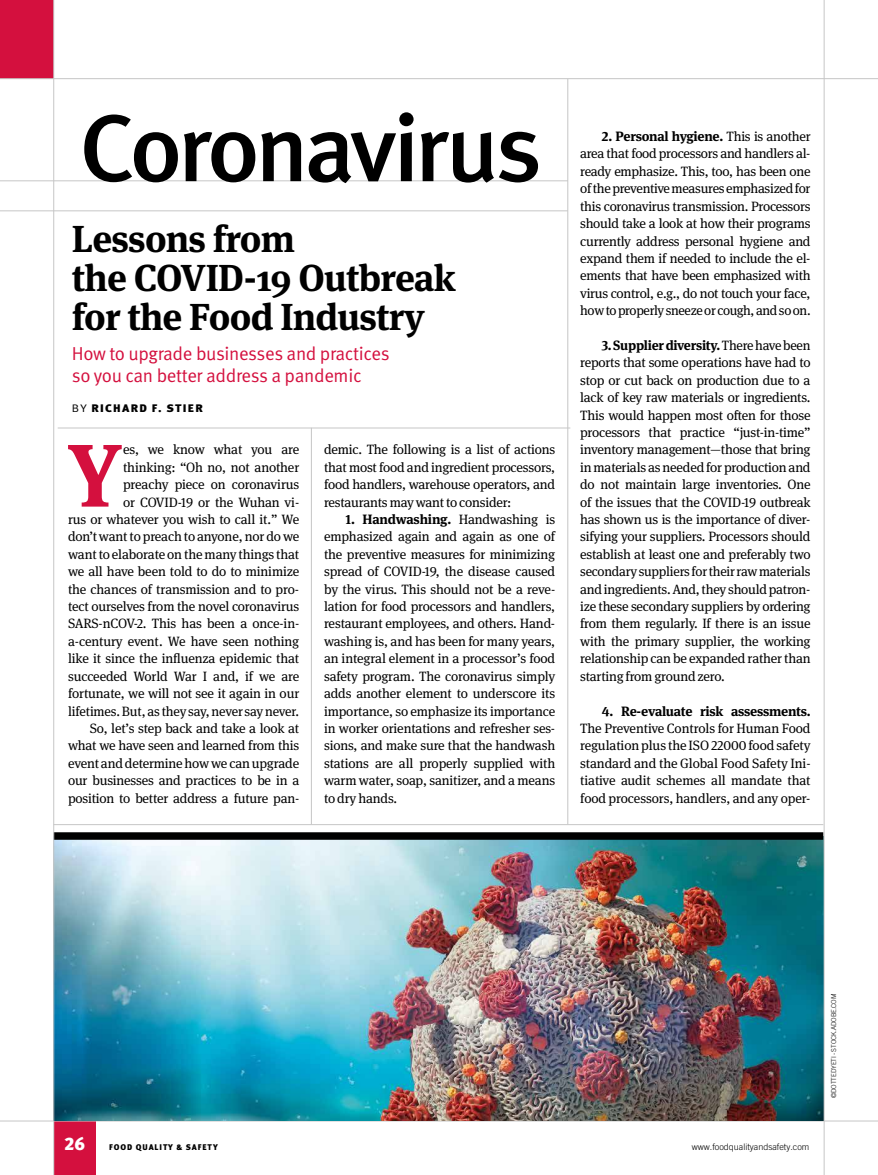
<style>
.page{position:relative;width:878px;height:1175px;background:#fff}
.page>*{position:absolute;margin:0;border:0;box-sizing:border-box;transform-origin:0 0}
.t1{font:500 94.5px "Meta OT";letter-spacing:-.055em;color:#000;scale:1.04 1}
.t2{font:700 88.65px "Meta Serif OT";color:#d4103e}
.t3{font:700 37.5px/39px "Meta Serif OT";letter-spacing:-.02em;color:#000}
.t4{font:18.75px/21.8px "Meta OT Norm";letter-spacing:-.02em;color:#d4103e}
.t5{font:900 18px "Meta OT";color:#fff}
.t6{font:13.5px/17.4px "Meta Serif OT";letter-spacing:-.01em;color:#000;text-align:justify}
.t7{font:700 13.5px "Meta Serif OT";letter-spacing:-.02em;color:#000}
.t8{font:900 10.95px "Meta OT";letter-spacing:.11em;color:#000;scale:1.1 1}
.t9{font:300 9px "Trade Gothic LT Com";color:#000}
.t10{font:900 8.25px "Meta OT";letter-spacing:.11em;color:#000}
.t11{font:300 6.75px "Trade Gothic LT Com";letter-spacing:-.015em;color:#000}
.s1{font-family:"Meta OT Norm";font-weight:400}
.s2{font-weight:700}
</style>
<div class="page">
<div style="left:54px;top:1121px;width:41px;height:53px;background:#d4103e"></div>
<hr style="left:0;top:1120px;width:878px;height:1px;background:#c6c6c6">
<img style="left:54px;top:839px;width:769px;height:281px">
<hr style="left:53px;top:824px;width:770px;height:1px;background:#c6c6c6">
<div style="left:54px;top:832px;width:769px;height:7px;background:#000"></div>
<hr style="left:0;top:180px;width:568px;height:1px;background:#c6c6c6">
<hr style="left:0;top:210px;width:567px;height:1px;background:#c6c6c6">
<div style="left:0;top:0;width:54px;height:79px;background:#d4103e"></div>
<hr style="left:58px;top:428px;width:512px;height:1px;background:#c6c6c6">
<hr style="left:311px;top:428px;width:1px;height:396px;background:#c6c6c6">
<hr style="left:567px;top:79px;width:1px;height:745px;background:#c6c6c6">
<hr style="left:823px;top:0;width:1px;height:1174px;background:#c6c6c6">
<hr style="left:0;top:78px;width:878px;height:1px;background:#c6c6c6">
<hr style="left:53px;top:0;width:1px;height:1174px;background:#c6c6c6">
<h1 class="t1" style="left:79px;top:90px;width:447px">Coronavirus</h1>
<h3 class="t3" style="left:72px;top:219px;width:385px">Lessons from<br>the COVID-19 Outbreak for the Food Industry</h3>
<h3 class="t4" style="left:72px;top:343px;width:319px">How to upgrade businesses and practices so you can better address a pandemic</h3>
<p class="t8" style="left:72px;top:402px;width:120px"><span class="s1">BY</span> RICHARD F. STIER</p>
<p class="t6" style="left:68px;top:441px;width:233px;text-align:right">es, we know what you are thinking: “Oh no, not another<br>preachy piece on coronavirus<br>or COVID-19 or the Wuhan vi-<br>rus or whatever you wish to call it.” We don’t want to preach to anyone, nor do we want to elaborate on the many things that we all have been told to do to minimize the chances of transmission and to pro&shy;tect ourselves from the novel coronavirus SARS-nCOV-2. This has been a once-in&shy;a-century event. We have seen nothing like it since the influenza epidemic that succeeded World War I and, if we are fortunate, we will not see it again in our lifetimes. But, as they say, never say never.<br>So, let’s step back and take a look at what we have seen and learned from this event and determine how we can upgrade our businesses and practices to be in a position to better address a future pan-</p>
<p class="t6" style="left:324px;top:441px;width:233px">demic. The following is a list of actions that most food and ingredient processors, food handlers, warehouse operators, and restaurants may want to consider:</p>
<h2 class="t2" style="left:67px;top:419px;width:58px">Y</h2>
<p class="t6" style="left:324px;top:510px;width:233px;text-indent:22px"><span class="s2">1. Handwashing.</span> Handwashing is emphasized again and again as one of the preventive measures for minimizing spread of COVID-19, the disease caused by the virus. This should not be a reve&shy;lation for food processors and handlers, restaurant employees, and others. Hand&shy;washing is, and has been for many years, an integral element in a processor’s food safety program. The coronavirus simply adds another element to underscore its importance, so emphasize its importance in worker orientations and refresher ses&shy;sions, and make sure that the handwash stations are all properly supplied with warm water, soap, sanitizer, and a means to dry hands.</p>
<p class="t6" style="left:580px;top:128px;width:232px;text-indent:22px"><span class="s2">2. Personal hygiene.</span> This is another area that food processors and handlers al&shy;ready emphasize. This, too, has been one of the preventive measures emphasized for this coronavirus transmission. Processors should take a look at how their programs currently address personal hygiene and expand them if needed to include the el&shy;ements that have been emphasized with virus control, e.g., do not touch your face, how to properly sneeze or cough, and so on.</p>
<p class="t6" style="left:580px;top:336px;width:232px;text-indent:22px"><span class="s2">3. Supplier diversity.</span> There have been reports that some operations have had to stop or cut back on production due to a lack of key raw materials or ingredients.<br>This would happen most often for those processors that practice “just-in-time” inventory management—those that bring in materials as needed for production and do not maintain large inventories. One of the issues that the COVID-19 outbreak has shown us is the importance of diver&shy;sifying your suppliers. Processors should establish at least one and preferably two secondary suppliers for their raw materials and ingredients. And, they should patron&shy;ize these secondary suppliers by ordering from them regularly. If there is an issue with the primary supplier, the working relationship can be expanded rather than starting from ground zero.</p>
<p class="t7" style="left:601px;top:702px;width:210px">4. Re-evaluate risk assessments.</p>
<p class="t6" style="left:580px;top:719px;width:232px">The Preventive Controls for Human Food regulation plus the ISO 22000 food safety standard and the Global Food Safety Ini&shy;tiative audit schemes all mandate that food processors, handlers, and any oper-</p>
<h3 class="t5" style="left:64px;top:1133px;width:22px">26</h3>
<p class="t10" style="left:109px;top:1142px;width:110px">FOOD QUALITY &amp; SAFETY</p>
<p class="t9" style="left:691px;top:1141px;width:119px">www.foodqualityandsafety.com</p>
<p class="t11" style="left:829px;top:1098px;width:106px;rotate:-90deg">©DOTTEDYETI - STOCK.ADOBE.COM</p>
</div>
